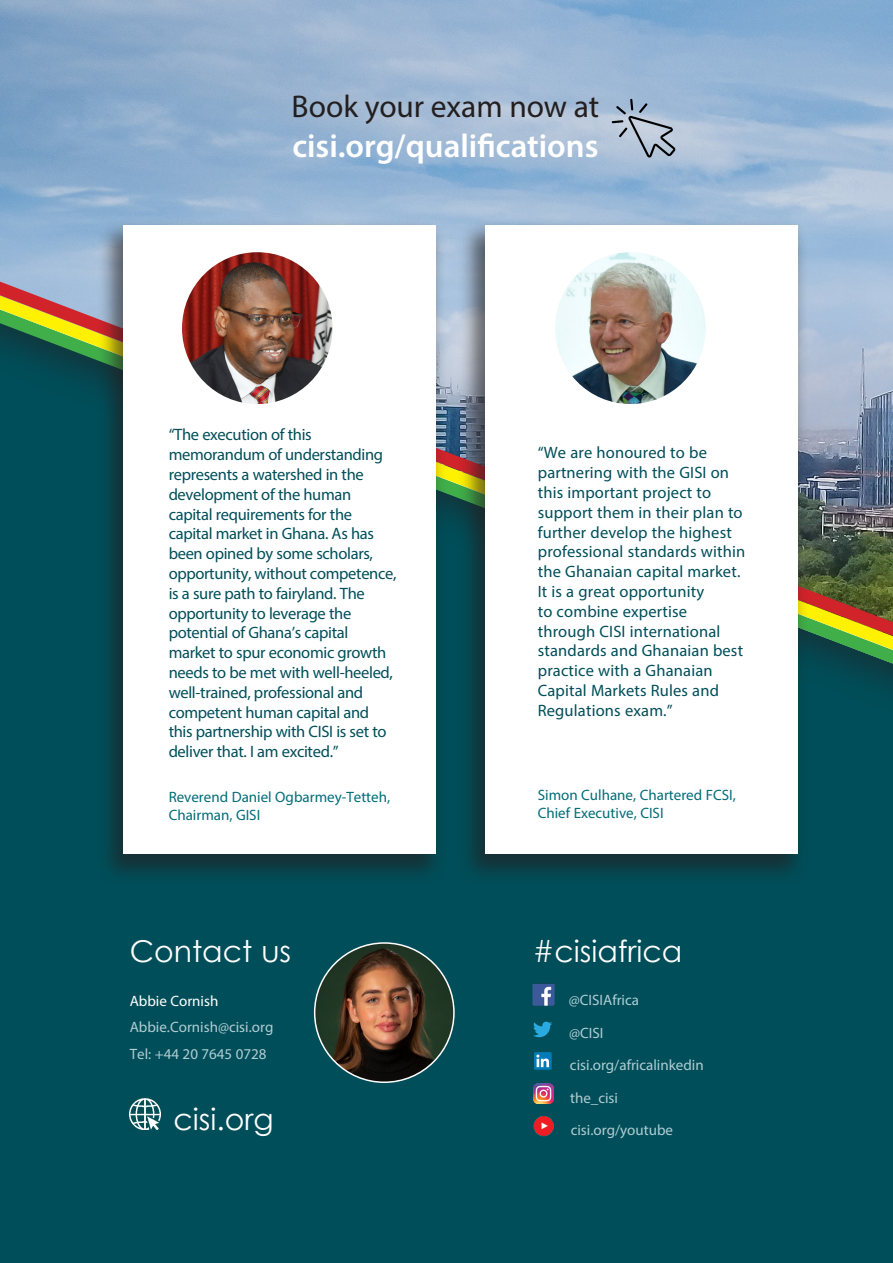
<style>
.page{position:relative;width:893px;height:1263px;background:#004e59}
.page>*{position:absolute;margin:0;border:0;box-sizing:border-box;transform-origin:0 0}
.t1{font:600 33px "Myriad Pro";color:#fff}
.t2{font:31.5px "Myriad Pro";color:#231f20}
.t3{font:30px "Century Gothic";color:#fff}
.t4{font:16.5px/19.8px "Myriad Pro";letter-spacing:-.02em;color:#004e59}
.t5{font:16.5px/19.8px "Myriad Pro";letter-spacing:.01em;color:#004e59}
.t6{font:15px/32.5px "Myriad Pro";color:#b0cdd3}
.t7{font:15px/18px "Myriad Pro";color:#006d79}
.t8{font:15px "Myriad Pro";color:#fff}
</style>
<div class="page">
<img style="left:130px;top:1099px;width:31px;height:31px">
<img style="left:533px;top:983px;width:22px;height:22px">
<svg style="left:533px;top:1021px;width:19px;height:16px"></svg>
<div style="left:534px;top:1052px;width:18px;height:18px;background:#007bb6"></div>
<svg style="left:536px;top:1054px;width:16px;height:14px"></svg>
<img style="left:534px;top:1083px;width:19px;height:20px">
<img style="left:533px;top:1116px;width:21px;height:21px">
<img style="left:0;top:0;width:893px;height:282px">
<svg style="left:611px;top:98px;width:65px;height:60px;background:#9dadc0"></svg>
<svg style="left:0;top:282px;width:893px;height:354px"></svg>
<div style="left:97px;top:219px;width:350px;height:666px;background:#231f20;opacity:.62"></div>
<div style="left:123px;top:225px;width:313px;height:629px;background:#fff"></div>
<img style="left:183px;top:253px;width:149px;height:150px">
<div style="left:178px;top:248px;width:159px;height:160px;border:4px solid #fff;border-radius:50%"></div>
<div style="left:458px;top:219px;width:350px;height:666px;background:#231f20;opacity:.62"></div>
<div style="left:485px;top:225px;width:312px;height:629px;background:#fff"></div>
<img style="left:556px;top:253px;width:149px;height:150px">
<div style="left:551px;top:248px;width:159px;height:160px;border:4px solid #fff;border-radius:50%"></div>
<img style="left:315px;top:943px;width:139px;height:139px;border-radius:70px">
<h2 class="t2" style="left:292px;top:87px;width:309px">Book your exam now at</h2>
<h1 class="t1" style="left:292px;top:125px;width:308px">cisi.org/qualifications</h1>
<p class="t4" style="left:169px;top:425px;width:229px">“The execution of this memorandum of understanding represents a watershed in the development of the human capital requirements for the capital market in Ghana. As has been opined by some scholars, opportunity, without competence, is a sure path to fairyland. The opportunity to leverage the potential of Ghana’s capital market to spur economic growth needs to be met with well-heeled, well-trained, professional and competent human capital and this partnership with CISI is set to deliver that. I am excited.”</p>
<p class="t7" style="left:169px;top:787px;width:223px">Reverend Daniel Ogbarmey-Tetteh,<br>Chairman, GISI</p>
<h3 class="t3" style="left:130px;top:930px;width:163px">Contact us</h3>
<p class="t8" style="left:130px;top:991px;width:90px">Abbie Cornish</p>
<p class="t6" style="left:130px;top:1014px;width:145px;line-height:26.5px">Abbie.Cornish@cisi.org<br>Tel: +44 20 7645 0728</p>
<h3 class="t3" style="left:173px;top:1098px;width:102px">cisi.org</h3>
<p class="t5" style="left:538px;top:443px;width:209px">“We are honoured to be partnering with the GISI on this important project to support them in their plan to further develop the highest professional standards within the Ghanaian capital market.<br>It is a great opportunity<br>to combine expertise through CISI international standards and Ghanaian best practice with a Ghanaian<br>Capital Markets Rules and<br>Regulations exam.”</p>
<p class="t7" style="left:538px;top:785px;width:200px">Simon Culhane, Chartered FCSI,<br>Chief Executive, CISI</p>
<h3 class="t3" style="left:533px;top:930px;width:151px">#cisiafrica</h3>
<p class="t6" style="left:569px;top:984px;width:136px">@CISIAfrica<br>@CISI cisi.org/africalinkedin the_cisi cisi.org/youtube</p>
</div>
